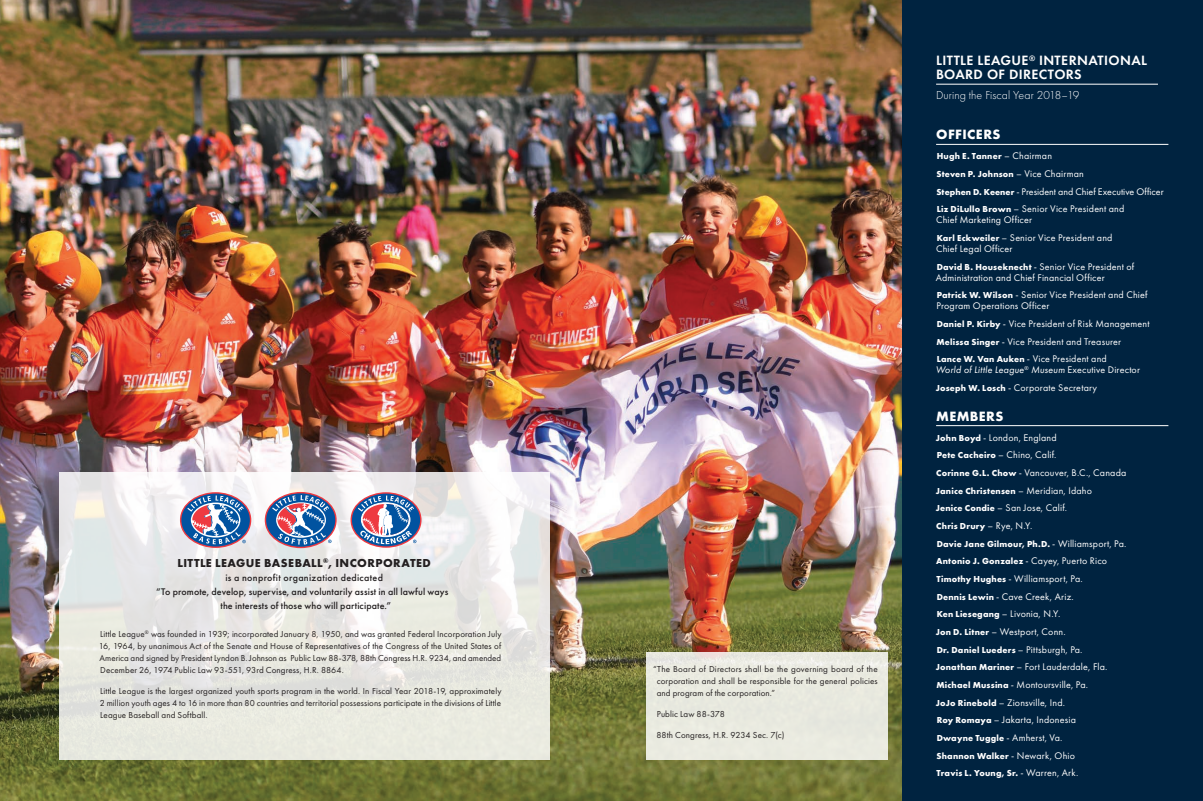
<style>
.page{position:relative;width:1203px;height:801px;background:#fff}
.page>*{position:absolute;margin:0;border:0;box-sizing:border-box;transform-origin:0 0}
.board_subhead{font:600 14px/14px "Futura PT";letter-spacing:.025em;color:#fff}
.board_subhead-2{font:700 14px "Futura PT";letter-spacing:.025em;color:#fff}
.Headline_B{font:700 12px "Futura PT";letter-spacing:.035em;color:#231f20}
.Board_of_directors{font:300 12px "Futura PT";color:#fff}
.Board_of_directors-2{font:10px/11px "Futura PT";letter-spacing:.015em;color:#fff}
.Body_Copy{font:500 10px "Futura PT";letter-spacing:.01em;color:#231f20}
.Body_Copy-2{font:500 10px "Futura PT";letter-spacing:.03em;color:#231f20}
.History{font:9px/12px "Futura PT";letter-spacing:.01em;color:#231f20;text-align:justify}
.Board_of_directors-3{font:700 9px "Futura PT";letter-spacing:.02em;color:#fff}
.s1{font-weight:400;font-size:10px}
.s2{font-weight:700;font-size:9px}
.s3{font-style:italic}
</style>
<div class="page">
<img style="left:0;top:0;width:902px;height:801px">
<div style="left:902px;top:0;width:300px;height:801px;background:#002340"></div>
<hr style="left:936px;top:84px;width:221px;height:1px;background:#fff">
<hr style="left:936px;top:144px;width:232px;height:1px;background:#fff">
<hr style="left:936px;top:425px;width:232px;height:1px;background:#fff">
<div style="left:646px;top:652px;width:242px;height:108px;background:#e9eae0"></div>
<svg style="left:59px;top:472px;width:490px;height:288px;background:#e9e9e5"></svg>
<svg style="left:350px;top:492px;width:71px;height:56px"></svg>
<div style="left:352px;top:494px;width:68px;height:52px;background:#0153a0;border-radius:50%"></div>
<svg style="left:358px;top:496px;width:58px;height:48px"></svg>
<svg style="left:265px;top:492px;width:72px;height:56px"></svg>
<div style="left:266px;top:493px;width:69px;height:54px;background:#0153a0;border-radius:50%"></div>
<svg style="left:272px;top:495px;width:59px;height:50px"></svg>
<svg style="left:180px;top:492px;width:71px;height:56px"></svg>
<svg style="left:181px;top:494px;width:69px;height:53px"></svg>
<svg style="left:187px;top:496px;width:59px;height:48px;background:#7385b0"></svg>
<p class="Headline_B" style="left:177px;top:556px;width:255px">LITTLE LEAGUE BASEBALL<sup>®</sup>, INCORPORATED</p>
<p class="Body_Copy-2" style="left:225px;top:572px;width:159px">is a nonprofit organization dedicated</p>
<p class="Body_Copy" style="left:156px;top:586px;width:293px">“To promote, develop, supervise, and voluntarily assist in all lawful ways</p>
<p class="Body_Copy" style="left:220px;top:600px;width:172px">the interests of those who will participate.”</p>
<p class="History" style="left:99px;top:628px;width:404px">Little League<sup>®</sup> was founded in 1939; incorporated January 8, 1950, and was granted Federal Incorporation July 16, 1964, by unanimous Act of the Senate and House of Representatives of the Congress of the United States of America and signed by President Lyndon B. Johnson as Public Law 88-378, 88th Congress H.R. 9234, and amended December 26, 1974 Public Law 93-551, 93rd Congress, H.R. 8864.</p>
<p class="History" style="left:100px;top:685px;width:403px">Little League is the largest organized youth sports program in the world. In Fiscal Year 2018-19, approximately 2 million youth ages 4 to 16 in more than 80 countries and territorial possessions participate in the divisions of Little League Baseball and Softball.</p>
<p class="History" style="left:656px;top:663px;width:223px;text-indent:-3px">“The Board of Directors shall be the governing board of the corporation and shall be responsible for the general policies and program of the corporation.”</p>
<p class="History" style="left:657px;top:708px;width:70px">Public Law 88-378</p>
<p class="History" style="left:656px;top:729px;width:129px">88th Congress, H.R. 9234 Sec. 7(c)</p>
<p class="board_subhead" style="left:936px;top:53px;width:212px">LITTLE LEAGUE<sup>®</sup> INTERNATIONAL<br>BOARD OF DIRECTORS</p>
<p class="Board_of_directors" style="left:936px;top:88px;width:145px">During the Fiscal Year 2018–19</p>
<p class="board_subhead-2" style="left:936px;top:126px;width:66px">OFFICERS</p>
<p class="Board_of_directors-3" style="left:936px;top:151px;width:117px">Hugh E. Tanner <span class="s1">– Chairman</span></p>
<p class="Board_of_directors-3" style="left:936px;top:168px;width:149px">Steven P. Johnson <span class="s1">– Vice Chairman</span></p>
<p class="Board_of_directors-2" style="left:936px;top:186px;width:229px"><span class="s2">Stephen D. Keener</span> - President and Chief Executive Officer</p>
<p class="Board_of_directors-2" style="left:936px;top:203px;width:190px"><span class="s2">Liz DiLullo Brown</span> – Senior Vice President and<br>Chief Marketing Officer</p>
<p class="Board_of_directors-2" style="left:936px;top:232px;width:178px"><span class="s2">Karl Eckweiler</span> – Senior Vice President and<br>Chief Legal Officer</p>
<p class="Board_of_directors-2" style="left:935px;top:261px;width:200px"><span class="s2">David B. Houseknecht</span> - Senior Vice President of<br>Administration and Chief Financial Officer</p>
<p class="Board_of_directors-2" style="left:936px;top:289px;width:212px"><span class="s2">Patrick W. Wilson</span> - Senior Vice President and Chief<br>Program Operations Officer</p>
<p class="Board_of_directors-2" style="left:936px;top:318px;width:214px"><span class="s2">Daniel P. Kirby</span> - Vice President of Risk Management</p>
<p class="Board_of_directors-2" style="left:936px;top:336px;width:186px"><span class="s2">Melissa Singer</span> - Vice President and Treasurer</p>
<p class="Board_of_directors-2" style="left:935px;top:353px;width:206px"><span class="s2">Lance W. Van Auken</span> - Vice President and<br><span class="s3">World of Little League</span><sup>®</sup> <span class="s3">Museum</span> Executive Director</p>
<p class="Board_of_directors-2" style="left:935px;top:382px;width:163px"><span class="s2">Joseph W. Losch</span> - Corporate Secretary</p>
<p class="board_subhead-2" style="left:936px;top:407px;width:69px">MEMBERS</p>
<p class="Board_of_directors-2" style="left:935px;top:432px;width:122px"><span class="s2">John Boyd</span> - London, England</p>
<p class="Board_of_directors-2" style="left:936px;top:449px;width:121px"><span class="s2">Pete Cacheiro</span> – Chino, Calif.</p>
<p class="Board_of_directors-2" style="left:936px;top:467px;width:192px"><span class="s2">Corinne G.L. Chow</span> - Vancouver, B.C., Canada</p>
<p class="Board_of_directors-3" style="left:935px;top:485px;width:158px">Janice Christensen <span class="s1">– Meridian, Idaho</span></p>
<p class="Board_of_directors-2" style="left:935px;top:502px;width:133px"><span class="s2">Jenice Condie</span> – San Jose, Calif.</p>
<p class="Board_of_directors-3" style="left:936px;top:520px;width:98px">Chris Drury <span class="s1">– Rye, N.Y.</span></p>
<p class="Board_of_directors-3" style="left:936px;top:538px;width:191px">Davie Jane Gilmour, Ph.D. <span class="s1">- Williamsport, Pa.</span></p>
<p class="Board_of_directors-3" style="left:936px;top:555px;width:172px">Antonio J. Gonzalez <span class="s1">- Cayey, Puerto Rico</span></p>
<p class="Board_of_directors-2" style="left:936px;top:573px;width:148px"><span class="s2">Timothy Hughes</span> - Williamsport, Pa.</p>
<p class="Board_of_directors-2" style="left:936px;top:591px;width:139px"><span class="s2">Dennis Lewin</span> - Cave Creek, Ariz.</p>
<p class="Board_of_directors-2" style="left:936px;top:608px;width:125px"><span class="s2">Ken Liesegang</span> – Livonia, N.Y.</p>
<p class="Board_of_directors-2" style="left:935px;top:626px;width:131px"><span class="s2">Jon D. Litner</span> – Westport, Conn.</p>
<p class="Board_of_directors-3" style="left:936px;top:644px;width:147px">Dr. Daniel Lueders <span class="s1">– Pittsburgh, Pa.</span></p>
<p class="Board_of_directors-2" style="left:935px;top:661px;width:173px"><span class="s2">Jonathan Mariner</span> – Fort Lauderdale, Fla.</p>
<p class="Board_of_directors-2" style="left:936px;top:679px;width:153px"><span class="s2">Michael Mussina</span> - Montoursville, Pa.</p>
<p class="Board_of_directors-2" style="left:935px;top:697px;width:131px"><span class="s2">JoJo Rinebold</span> – Zionsville, Ind.</p>
<p class="Board_of_directors-2" style="left:936px;top:714px;width:141px"><span class="s2">Roy Romaya</span> – Jakarta, Indonesia</p>
<p class="Board_of_directors-3" style="left:936px;top:732px;width:127px">Dwayne Tuggle <span class="s1">- Amherst, Va.</span></p>
<p class="Board_of_directors-3" style="left:936px;top:750px;width:140px">Shannon Walker <span class="s1">- Newark, Ohio</span></p>
<p class="Board_of_directors-3" style="left:936px;top:767px;width:143px">Travis L. Young, Sr. <span class="s1">- Warren, Ark.</span></p>
</div>
